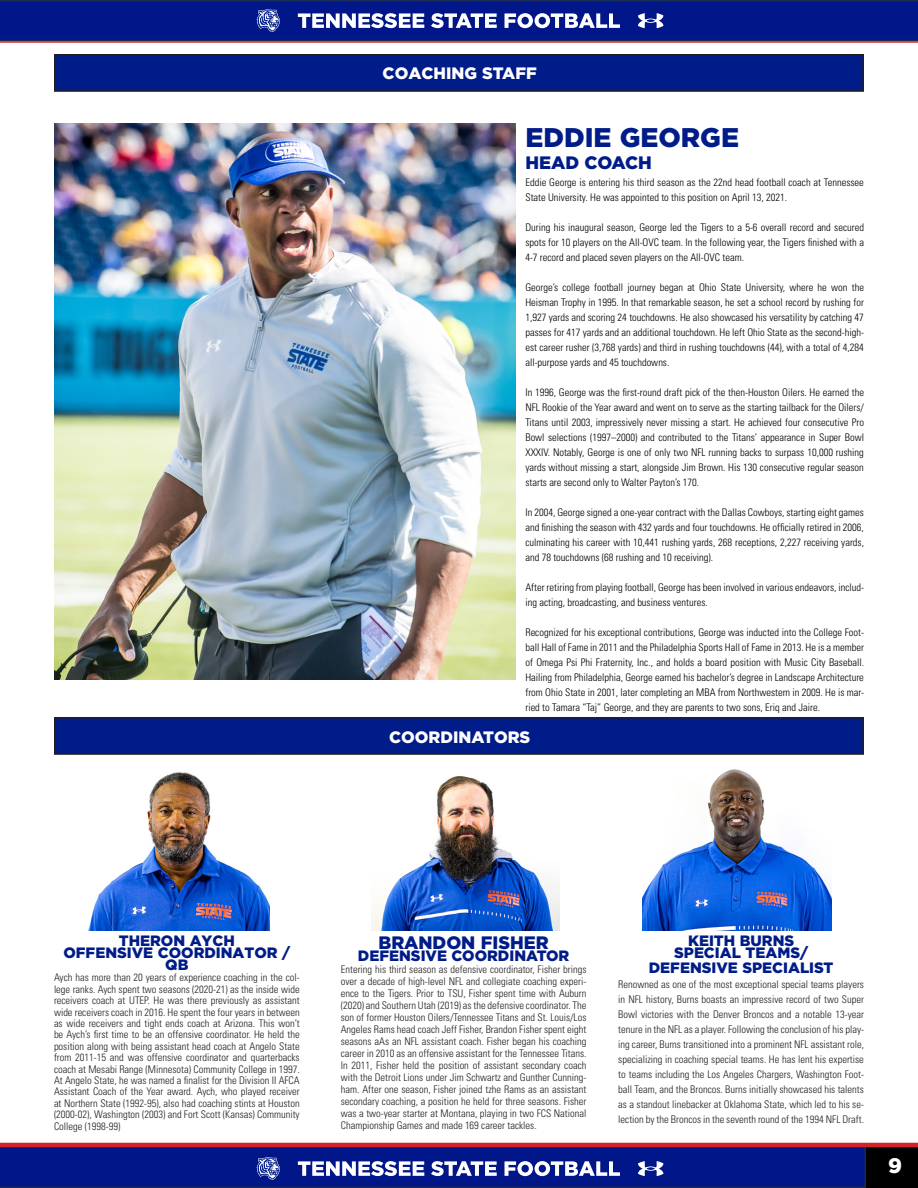
<style>
.page{position:relative;width:918px;height:1188px;background:#fff}
.page>*{position:absolute;margin:0;border:0;box-sizing:border-box;transform-origin:0 0}
.t1{font:900 27px "Gotham";color:#001c88}
.t2{font:900 21px "Gotham";color:#fff}
.t3{font:900 18px "Gotham";color:#001c88}
.t4{font:900 16.5px "Gotham";color:#fff}
.t5{font:900 15px/12px "Gotham";color:#001c88;text-align:center}
.t6{font:300 condensed 10.5px/15px "Univers LT Std";color:#000;text-align:justify}
.t7{font:300 condensed 10.5px/12px "Univers LT Std";color:#231f20;text-align:justify}
</style>
<div class="page">
<div style="left:866px;top:1145px;width:52px;height:43px;background:#000"></div>
<hr style="left:0;top:41px;width:918px;height:2px;background:#d1232a">
<svg style="left:0;top:0;width:918px;height:41px;background:#192c8f"></svg>
<svg style="left:0;top:1147px;width:866px;height:41px;background:#182a90"></svg>
<hr style="left:0;top:1143px;width:918px;height:4px;background:#d1232a">
<img style="left:54px;top:124px;width:461px;height:556px">
<div style="left:55px;top:55px;width:808px;height:36px;background:#001c88"></div>
<div style="left:54px;top:54px;width:810px;height:38px;border:2px solid #231f20"></div>
<img style="left:643px;top:769px;width:188px;height:161px">
<img style="left:372px;top:776px;width:188px;height:154px">
<img style="left:88px;top:772px;width:181px;height:158px">
<div style="left:55px;top:718px;width:808px;height:36px;background:#001c88"></div>
<div style="left:54px;top:717px;width:810px;height:38px;border:2px solid #231f20"></div>
<p class="t4" style="left:383px;top:62px;width:156px">COACHING STAFF</p>
<p class="t1" style="left:525px;top:119px;width:215px">EDDIE GEORGE</p>
<p class="t3" style="left:525px;top:150px;width:128px">HEAD COACH</p>
<p class="t6" style="left:525px;top:175px;width:340px">Eddie George is entering his third season as the 22nd head football coach at Tennessee<br>State University. He was appointed to this position on April 13, 2021.</p>
<p class="t6" style="left:525px;top:220px;width:340px">During his inaugural season, George led the Tigers to a 5-6 overall record and secured spots for 10 players on the All-OVC team. In the following year, the Tigers finished with a 4-7 record and placed seven players on the All-OVC team.</p>
<p class="t6" style="left:525px;top:280px;width:340px">George’s college football journey began at Ohio State University, where he won the Heisman Trophy in 1995. In that remarkable season, he set a school record by rushing for 1,927 yards and scoring 24 touchdowns. He also showcased his versatility by catching 47 passes for 417 yards and an additional touchdown. He left Ohio State as the second-high&shy;est career rusher (3,768 yards) and third in rushing touchdowns (44), with a total of 4,284 all-purpose yards and 45 touchdowns.</p>
<p class="t6" style="left:525px;top:385px;width:340px">In 1996, George was the first-round draft pick of the then-Houston Oilers. He earned the NFL Rookie of the Year award and went on to serve as the starting tailback for the Oilers/ Titans until 2003, impressively never missing a start. He achieved four consecutive Pro Bowl selections (1997–2000) and contributed to the Titans’ appearance in Super Bowl XXXIV. Notably, George is one of only two NFL running backs to surpass 10,000 rushing yards without missing a start, alongside Jim Brown. His 130 consecutive regular season starts are second only to Walter Payton’s 170.</p>
<p class="t6" style="left:525px;top:505px;width:340px">In 2004, George signed a one-year contract with the Dallas Cowboys, starting eight games and finishing the season with 432 yards and four touchdowns. He officially retired in 2006, culminating his career with 10,441 rushing yards, 268 receptions, 2,227 receiving yards, and 78 touchdowns (68 rushing and 10 receiving).</p>
<p class="t6" style="left:525px;top:580px;width:340px">After retiring from playing football, George has been involved in various endeavors, includ&shy;ing acting, broadcasting, and business ventures.</p>
<p class="t6" style="left:525px;top:625px;width:340px">Recognized for his exceptional contributions, George was inducted into the College Foot&shy;ball Hall of Fame in 2011 and the Philadelphia Sports Hall of Fame in 2013. He is a member of Omega Psi Phi Fraternity, Inc., and holds a board position with Music City Baseball.<br>Hailing from Philadelphia, George earned his bachelor’s degree in Landscape Architecture from Ohio State in 2001, later completing an MBA from Northwestern in 2009. He is mar&shy;ried to Tamara “Taj” George, and they are parents to two sons, Eriq and Jaire.</p>
<p class="t4" style="left:389px;top:726px;width:143px">COORDINATORS</p>
<p class="t5" style="left:119px;top:935px;width:118px">THERON AYCH</p>
<p class="t5" style="left:63px;top:947px;width:228px">OFFENSIVE COORDINATOR /<br>QB</p>
<p class="t7" style="left:54px;top:972px;width:247px;line-height:11.4px">Aych has more than 20 years of experience coaching in the col&shy;lege ranks. Aych spent two seasons (2020-21) as the inside wide receivers coach at UTEP. He was there previously as assistant wide receivers coach in 2016. He spent the four years in between as wide receivers and tight ends coach at Arizona. This won’t be Aych’s first time to be an offensive coordinator. He held the position along with being assistant head coach at Angelo State from 2011-15 and was offensive coordinator and quarterbacks coach at Mesabi Range (Minnesota) Community College in 1997.<br>At Angelo State, he was named a finalist for the Division II AFCA Assistant Coach of the Year award. Aych, who played receiver at Northern State (1992-95), also had coaching stints at Houston (2000-02), Washington (2003) and Fort Scott (Kansas) Community College (1998-99)</p>
<p class="t3" style="left:379px;top:930px;width:172px">BRANDON FISHER</p>
<p class="t5" style="left:358px;top:949px;width:213px">DEFENSIVE COORDINATOR</p>
<p class="t7" style="left:341px;top:963px;width:247px">Entering his third season as defensive coordinator, Fisher brings over a decade of high-level NFL and collegiate coaching experi&shy;ence to the Tigers. Prior to TSU, Fisher spent time with Auburn (2020) and Southern Utah (2019) as the defensive coordinator. The son of former Houston Oilers/Tennessee Titans and St. Louis/Los Angeles Rams head coach Jeff Fisher, Brandon Fisher spent eight seasons aAs an NFL assistant coach. Fisher began his coaching career in 2010 as an offensive assistant for the Tennessee Titans.<br>In 2011, Fisher held the position of assistant secondary coach with the Detroit Lions under Jim Schwartz and Gunther Cunning&shy;ham. After one season, Fisher joined tzhe Rams as an assistant secondary coaching, a position he held for three seasons. Fisher was a two-year starter at Montana, playing in two FCS National Championship Games and made 169 career tackles.</p>
<p class="t5" style="left:688px;top:935px;width:108px">KEITH BURNS</p>
<p class="t5" style="left:674px;top:947px;width:136px">SPECIAL TEAMS/</p>
<p class="t5" style="left:649px;top:962px;width:186px">DEFENSIVE SPECIALIST</p>
<p class="t7" style="left:618px;top:977px;width:247px;line-height:15px">Renowned as one of the most exceptional special teams players in NFL history, Burns boasts an impressive record of two Super Bowl victories with the Denver Broncos and a notable 13-year tenure in the NFL as a player. Following the conclusion of his play&shy;ing career, Burns transitioned into a prominent NFL assistant role, specializing in coaching special teams. He has lent his expertise to teams including the Los Angeles Chargers, Washington Foot&shy;ball Team, and the Broncos. Burns initially showcased his talents as a standout linebacker at Oklahoma State, which led to his se&shy;lection by the Broncos in the seventh round of the 1994 NFL Draft.</p>
<h2 class="t2" style="left:888px;top:1151px;width:15px">9</h2>
</div>
